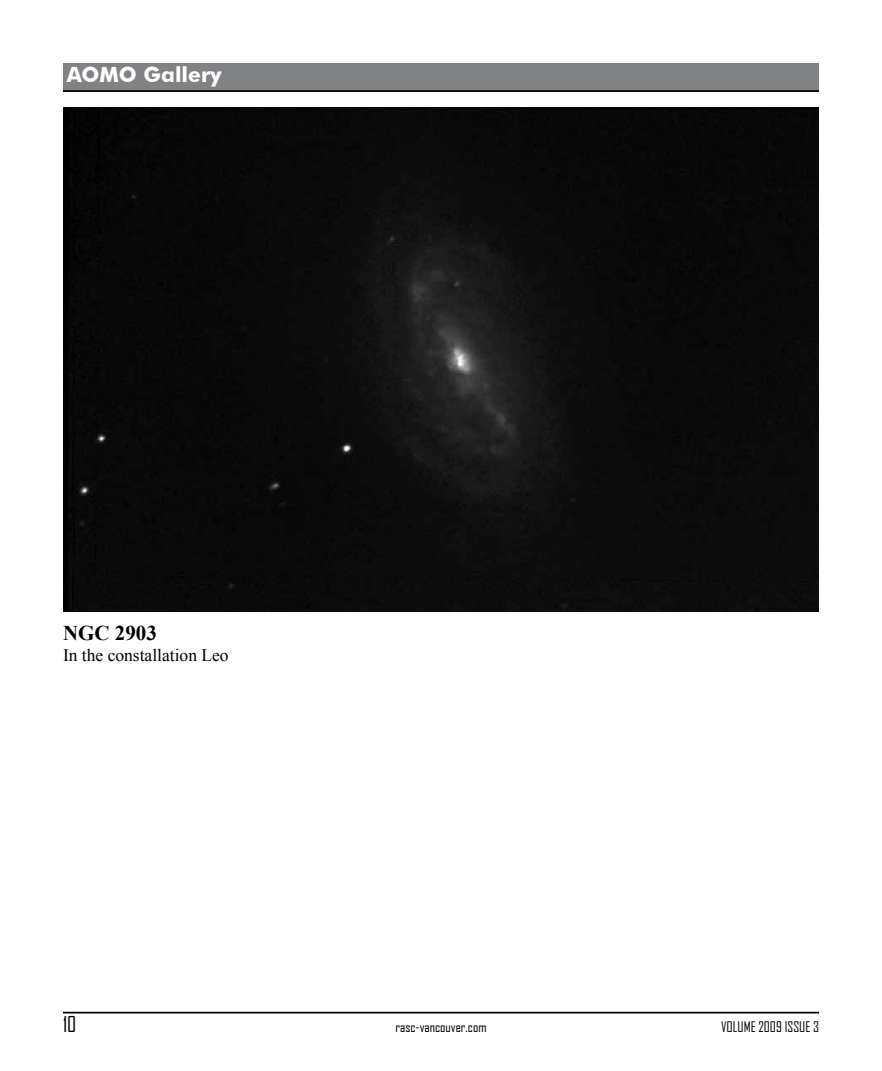
<style>
.page{position:relative;width:882px;height:1071px;background:#fff}
.page>*{position:absolute;margin:0;border:0;box-sizing:border-box;transform-origin:0 0}
.t1{font:700 21px "Futura BT";color:#fff}
.t2{font:700 21px "Times New Roman";color:#000}
.t3{font:21px "Agency FB";color:#000}
.t4{font:17.5px "Times New Roman";color:#000}
.t5{font:14px "Agency FB";color:#000}
</style>
<div class="page">
<hr style="left:63px;top:1012px;width:756px;height:2px;background:#000">
<div style="left:63px;top:63px;width:756px;height:28px;background:#808285"></div>
<hr style="left:63px;top:90px;width:756px;height:2px;background:#000">
<img style="left:63px;top:107px;width:756px;height:504px">
<h1 class="t1" style="left:67px;top:62px;width:156px">AOMO Gallery</h1>
<h1 class="t2" style="left:63px;top:619px;width:95px">NGC 2903</h1>
<p class="t4" style="left:63px;top:644px;width:167px">In the constallation Leo</p>
<h1 class="t3" style="left:63px;top:1011px;width:15px">10</h1>
<p class="t5" style="left:395px;top:1018px;width:93px">rasc-vancouver.com</p>
<p class="t5" style="left:721px;top:1018px;width:99px">VOLUME 2009 ISSUE 3</p>
</div>
